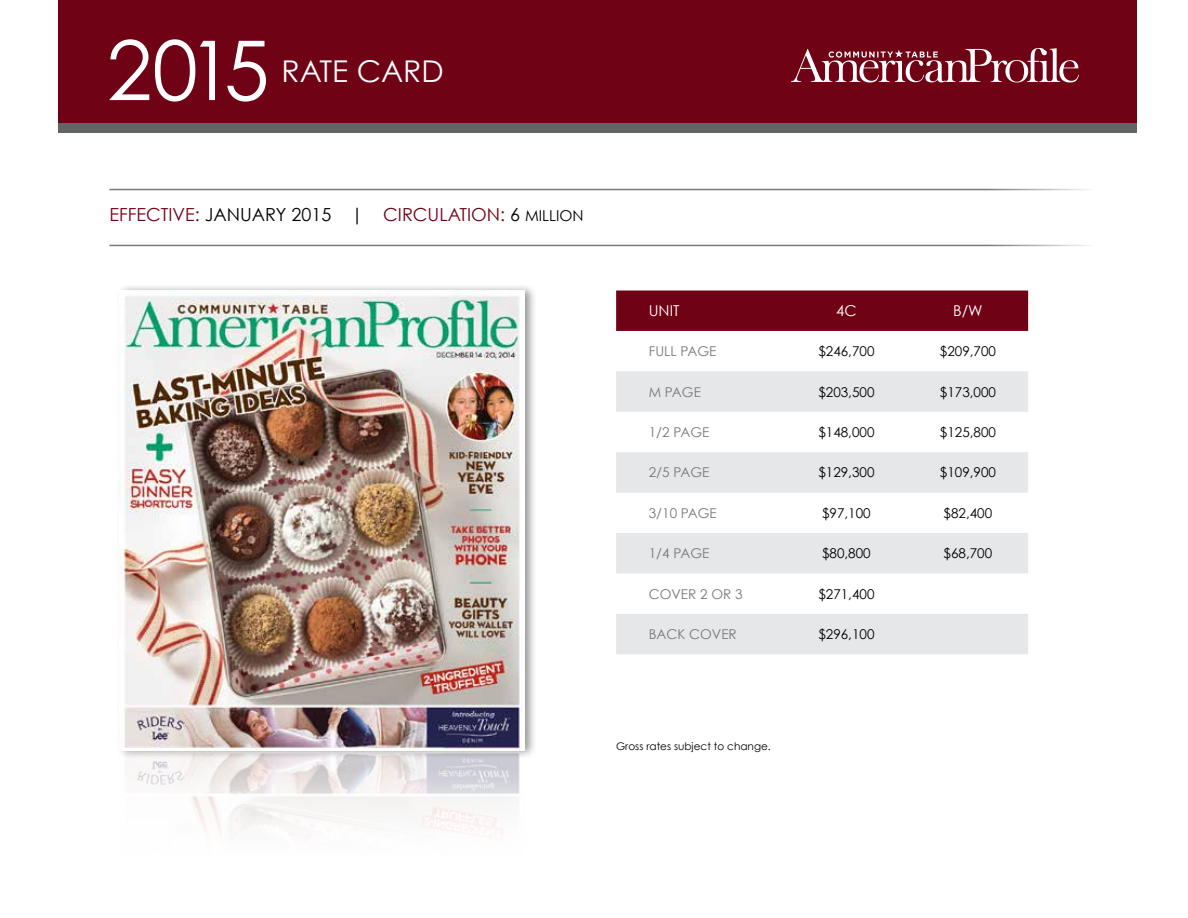
<style>
.page{position:relative;width:1188px;height:918px;background:#fff}
.page>*{position:absolute;margin:0;border:0;box-sizing:border-box;transform-origin:0 0}
.t1{font:82.5px "Century Gothic";color:#fff}
.t2{font:30px "Century Gothic";color:#fff}
.t3{font:18px "Century Gothic";color:#700215}
.t4{font:15px "Century Gothic";color:#fff}
.t5{font:13.5px "Century Gothic";color:#000}
.t6{font:13.5px "Century Gothic";color:#77787b}
.t7{font:10.5px "Century Gothic";color:#000}
.s1{color:#000}
.s2{font-size:15px;color:#000}
</style>
<div class="page">
<img style="left:136px;top:760px;width:384px;height:72px">
<div style="left:116px;top:283px;width:421px;height:477px;background:#000;opacity:.41"></div>
<div style="left:58px;top:0;width:1079px;height:133px;background:#636466"></div>
<div style="left:58px;top:0;width:1079px;height:122px;background:#700215"></div>
<div style="left:616px;top:291px;width:412px;height:40px;background:#700215"></div>
<svg style="left:616px;top:371px;width:412px;height:283px;fill:#e6e7e8"></svg>
<hr style="left:109px;top:245px;width:1017px;height:1px;background:#77787b">
<hr style="left:109px;top:189px;width:1017px;height:1px;background:#77787b">
<svg style="left:791px;top:48px;width:288px;height:35px"></svg>
<h1 class="t1" style="left:107px;top:20px;width:165px">2015</h1>
<h2 class="t2" style="left:282px;top:53px;width:164px">RATE CARD</h2>
<h3 class="t3" style="left:109px;top:203px;width:476px">EFFECTIVE: <span class="s1">JANUARY 2015 |</span> CIRCULATION: <span class="s1">6</span> <span class="s2">MILLION</span></h3>
<p class="t4" style="left:649px;top:302px;width:32px">UNIT</p>
<p class="t4" style="left:836px;top:302px;width:22px">4C</p>
<p class="t4" style="left:953px;top:302px;width:31px">B/W</p>
<p class="t6" style="left:649px;top:343px;width:69px">FULL PAGE</p>
<p class="t5" style="left:818px;top:343px;width:58px">$246,700</p>
<p class="t5" style="left:940px;top:343px;width:58px">$209,700</p>
<p class="t6" style="left:649px;top:384px;width:54px">M PAGE</p>
<p class="t5" style="left:818px;top:384px;width:58px">$203,500</p>
<p class="t5" style="left:940px;top:384px;width:58px">$173,000</p>
<p class="t6" style="left:649px;top:424px;width:62px">1/2 PAGE</p>
<p class="t5" style="left:818px;top:424px;width:58px">$148,000</p>
<p class="t5" style="left:940px;top:424px;width:58px">$125,800</p>
<p class="t6" style="left:649px;top:464px;width:62px">2/5 PAGE</p>
<p class="t5" style="left:818px;top:464px;width:58px">$129,300</p>
<p class="t5" style="left:940px;top:464px;width:58px">$109,900</p>
<p class="t6" style="left:649px;top:505px;width:70px">3/10 PAGE</p>
<p class="t5" style="left:822px;top:505px;width:50px">$97,100</p>
<p class="t5" style="left:944px;top:505px;width:50px">$82,400</p>
<p class="t6" style="left:649px;top:545px;width:62px">1/4 PAGE</p>
<p class="t5" style="left:822px;top:545px;width:50px">$80,800</p>
<p class="t5" style="left:944px;top:545px;width:50px">$68,700</p>
<p class="t6" style="left:649px;top:586px;width:95px">COVER 2 OR 3</p>
<p class="t5" style="left:818px;top:586px;width:58px">$271,400</p>
<p class="t6" style="left:649px;top:626px;width:90px">BACK COVER</p>
<p class="t5" style="left:818px;top:626px;width:58px">$296,100</p>
<p class="t7" style="left:616px;top:740px;width:156px">Gross rates subject to change.</p>
</div>
